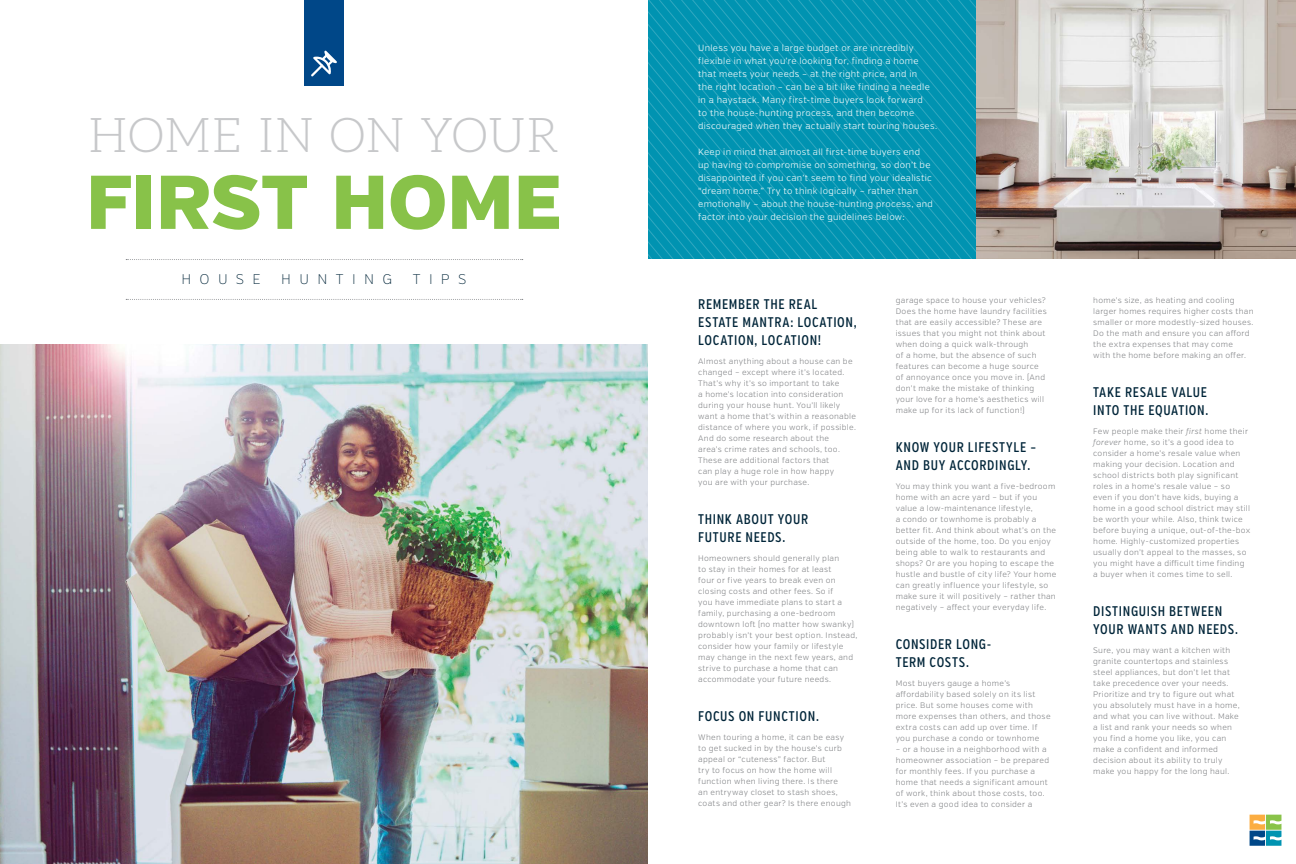
<style>
.page{position:relative;width:1296px;height:864px;background:#fff}
.page>*{position:absolute;margin:0;border:0;box-sizing:border-box;transform-origin:0 0}
.t1{font:900 76px "Verb";letter-spacing:.005em;color:#88c249}
.t2{font:300 48px "Aleo";letter-spacing:.01em;color:#c7c8ca}
.t3{font:500 14px/18px "Verb Comp";letter-spacing:.045em;color:#012539}
.t4{font:200 14px "Verb";letter-spacing:.595em;color:#012539}
.t5{font:300 9px/13px "Verb";letter-spacing:.03em;color:#fff}
.t6{font:300 8px/11px "Verb";letter-spacing:.035em;color:#808285}
.s1{font-style:italic}
</style>
<div class="page">
<img style="left:0;top:345px;width:648px;height:519px">
<svg style="left:126px;top:259px;width:397px;height:1px"></svg>
<svg style="left:126px;top:299px;width:397px;height:1px"></svg>
<div style="left:304px;top:0;width:40px;height:86px;background:#004788"></div>
<svg style="left:311px;top:51px;width:26px;height:25px"></svg>
<svg style="left:931px;top:0;width:45px;height:258px;background:#0595b2"></svg>
<svg style="left:648px;top:0;width:283px;height:258px;background:#0595b2"></svg>
<img style="left:976px;top:0;width:320px;height:258px">
<svg style="left:1250px;top:815px;width:31px;height:31px"></svg>
<h2 class="t2" style="left:89px;top:109px;width:472px">HOME IN ON YOUR</h2>
<h1 class="t1" style="left:86px;top:156px;width:477px">FIRST HOME</h1>
<h3 class="t4" style="left:181px;top:271px;width:81px">HOUSE</h3>
<h3 class="t4" style="left:281px;top:271px;width:112px">HUNTING</h3>
<h3 class="t4" style="left:413px;top:271px;width:55px">TIPS</h3>
<p class="t5" style="left:698px;top:41px;width:240px">Unless you have a large budget or are incredibly flexible in what you’re looking for, finding a home that meets your needs – at the right price, and in<br>the right location – can be a bit like finding a needle in a haystack. Many first-time buyers look forward<br>to the house-hunting process, and then become discouraged when they actually start touring houses.</p>
<p class="t5" style="left:698px;top:145px;width:236px">Keep in mind that almost all first-time buyers end up having to compromise on something, so don’t be disappointed if you can’t seem to find your idealistic “dream home.” Try to think logically – rather than emotionally – about the house-hunting process, and factor into your decision the guidelines below:</p>
<h3 class="t3" style="left:698px;top:295px;width:160px">REMEMBER THE REAL<br>ESTATE MANTRA: LOCATION,<br>LOCATION, LOCATION!</h3>
<p class="t6" style="left:698px;top:356px;width:159px">Almost anything about a house can be changed – except where it’s located.<br>That’s why it’s so important to take<br>a home’s location into consideration during your house hunt. You’ll likely want a home that’s within a reasonable distance of where you work, if possible.<br>And do some research about the<br>area’s crime rates and schools, too.<br>These are additional factors that<br>can play a huge role in how happy<br>you are with your purchase.</p>
<h3 class="t3" style="left:698px;top:510px;width:111px">THINK ABOUT YOUR<br>FUTURE NEEDS.</h3>
<p class="t6" style="left:698px;top:553px;width:161px">Homeowners should generally plan<br>to stay in their homes for at least<br>four or five years to break even on closing costs and other fees. So if<br>you have immediate plans to start a family, purchasing a one-bedroom downtown loft (no matter how swanky) probably isn’t your best option. Instead, consider how your family or lifestyle may change in the next few years, and strive to purchase a home that can accommodate your future needs.</p>
<h3 class="t3" style="left:698px;top:707px;width:122px">FOCUS ON FUNCTION.</h3>
<p class="t6" style="left:698px;top:732px;width:154px">When touring a home, it can be easy to get sucked in by the house’s curb appeal or “cuteness” factor. But<br>try to focus on how the home will function when living there. Is there<br>an entryway closet to stash shoes, coats and other gear? Is there enough</p>
<p class="t6" style="left:896px;top:295px;width:152px">garage space to house your vehicles?<br>Does the home have laundry facilities that are easily accessible? These are issues that you might not think about when doing a quick walk-through<br>of a home, but the absence of such features can become a huge source of annoyance once you move in. (And don’t make the mistake of thinking your love for a home’s aesthetics will make up for its lack of function!)</p>
<h3 class="t3" style="left:896px;top:438px;width:142px">KNOW YOUR LIFESTYLE –<br>AND BUY ACCORDINGLY.</h3>
<p class="t6" style="left:896px;top:481px;width:162px">You may think you want a five-bedroom home with an acre yard – but if you value a low-maintenance lifestyle,<br>a condo or townhome is probably a better fit. And think about what’s on the outside of the home, too. Do you enjoy being able to walk to restaurants and shops? Or are you hoping to escape the hustle and bustle of city life? Your home can greatly influence your lifestyle, so make sure it will positively – rather than negatively – affect your everyday life.</p>
<h3 class="t3" style="left:896px;top:635px;width:97px">CONSIDER LONG-<br>TERM COSTS.</h3>
<p class="t6" style="left:896px;top:678px;width:156px">Most buyers gauge a home’s affordability based solely on its list price. But some houses come with more expenses than others, and those extra costs can add up over time. If you purchase a condo or townhome</p>
<p class="t6" style="left:896px;top:744px;width:155px">– or a house in a neighborhood with a homeowner association – be prepared for monthly fees. If you purchase a home that needs a significant amount of work, think about those costs, too.<br>It’s even a good idea to consider a</p>
<p class="t6" style="left:1093px;top:295px;width:162px">home’s size, as heating and cooling larger homes requires higher costs than smaller or more modestly-sized houses.<br>Do the math and ensure you can afford the extra expenses that may come<br>with the home before making an offer.</p>
<h3 class="t3" style="left:1093px;top:383px;width:117px">TAKE RESALE VALUE<br>INTO THE EQUATION.</h3>
<p class="t6" style="left:1093px;top:426px;width:159px">Few people make their <span class="s1">first</span> home their <span class="s1">forever</span> home, so it’s a good idea to consider a home’s resale value when making your decision. Location and school districts both play significant roles in a home’s resale value – so even if you don’t have kids, buying a home in a good school district may still be worth your while. Also, think twice before buying a unique, out-of-the-box home. Highly-customized properties usually don’t appeal to the masses, so you might have a difficult time finding a buyer when it comes time to sell.</p>
<h3 class="t3" style="left:1093px;top:602px;width:146px">DISTINGUISH BETWEEN<br>YOUR WANTS AND NEEDS.</h3>
<p class="t6" style="left:1093px;top:645px;width:148px">Sure, you may want a kitchen with granite countertops and stainless steel appliances, but don’t let that take precedence over your needs.<br>Prioritize and try to figure out what you absolutely must have in a home, and what you can live without. Make a list and rank your needs so when you find a home you like, you can make a confident and informed decision about its ability to truly make you happy for the long haul.</p>
</div>
